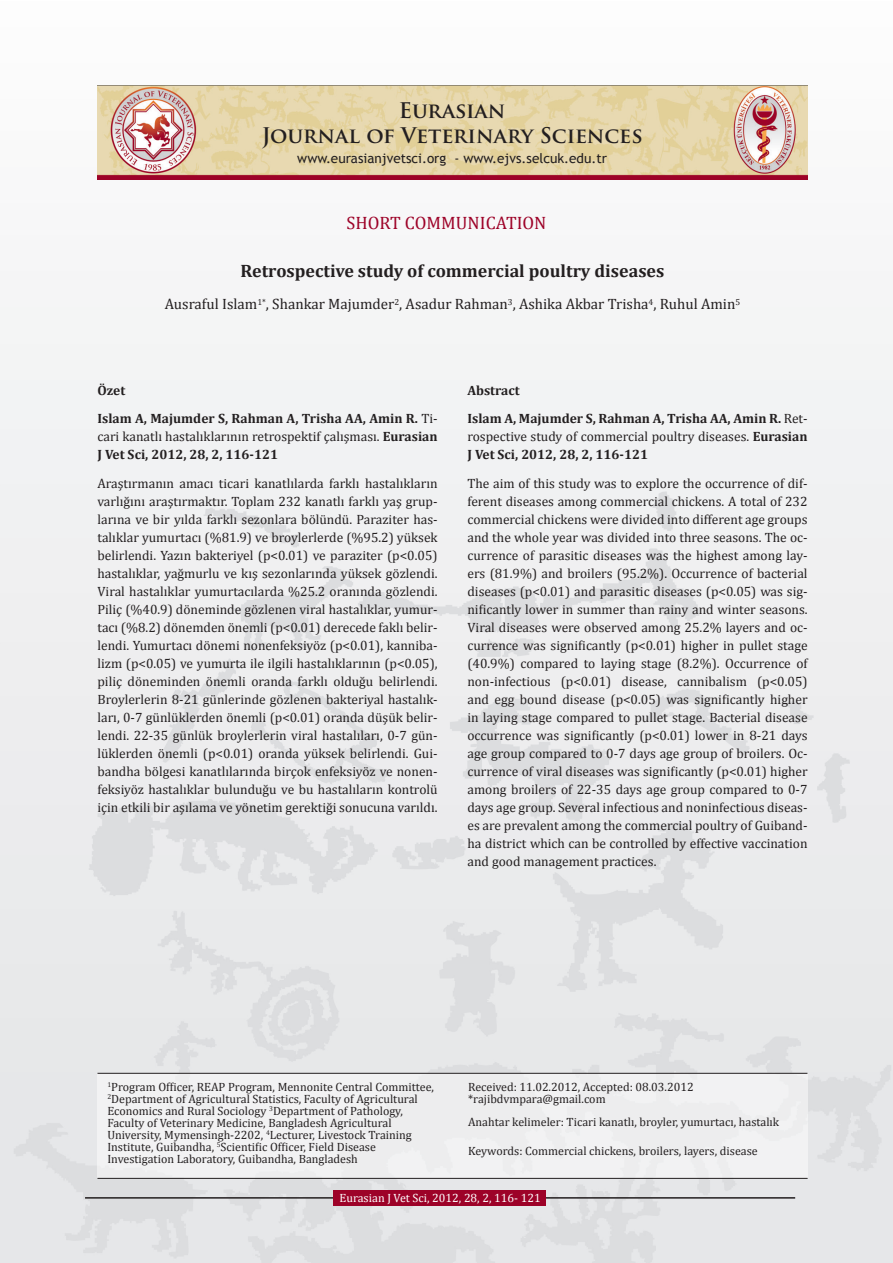
<style>
.page{position:relative;width:893px;height:1263px;background:#fff}
.page>*{position:absolute;margin:0;border:0;box-sizing:border-box;transform-origin:0 0}
.t1{font:700 21px/25.2px "Trajan Pro";color:#231f20;text-align:center}
.t2{font:700 18px "Cambria";color:#231f20}
.t3{font:18px "Cambria";color:#9d0228}
.t4{font:15px "Cambria";color:#231f20}
.t5{font:13.5px/18px "Cambria";color:#231f20}
.t6{font:700 13.5px/28.7px "Cambria";color:#231f20}
.t7{font:13.5px "Trebuchet MS";color:#231f20}
.t8{font:12px/12px "Cambria";color:#231f20}
.t9{font:12px "Cambria";color:#fff}
.s1{font-weight:400}
.s2{font-weight:700}
</style>
<div class="page">
<img style="left:0;top:85px;width:893px;height:1178px">
<div style="left:97px;top:1073px;width:711px;height:105px;background:#f2f2f3"></div>
<hr style="left:97px;top:1073px;width:710px;height:1px;background:#231f20">
<hr style="left:97px;top:1178px;width:711px;height:1px;background:#231f20">
<img style="left:97px;top:86px;width:710px;height:93px">
<hr style="left:85px;top:1197px;width:710px;height:1px;background:#231f20">
<div style="left:333px;top:1190px;width:212px;height:16px;background:#9d0228"></div>
<h1 class="t1" style="left:262px;top:98px;width:382px">Eurasian<br>Journal of Veterinary Sciences</h1>
<p class="t7" style="left:297px;top:150px;width:311px">www.eurasianjvetsci.org - www.ejvs.selcuk.edu.tr</p>
<h2 class="t3" style="left:346px;top:212px;width:202px">SHORT COMMUNICATION</h2>
<h2 class="t2" style="left:241px;top:258px;width:425px">Retrospective study of commercial poultry diseases</h2>
<p class="t4" style="left:165px;top:295px;width:577px">Ausraful Islam<sup>1*</sup>, Shankar Majumder<sup>2</sup>, Asadur Rahman<sup>3</sup>, Ashika Akbar Trisha<sup>4</sup>, Ruhul Amin<sup>5</sup></p>
<p class="t6" style="left:97px;top:375px;width:342px">Özet<br>Islam A, Majumder S, Rahman A, Trisha AA, Amin R. <span class="s1">Ti-</span></p>
<p class="t5" style="left:97px;top:428px;width:342px">cari kanatlı hastalıklarının retrospektif çalışması. <span class="s2">Eurasian<br>J Vet Sci, 2012, 28, 2, 116-121</span></p>
<p class="t5" style="left:97px;top:474px;width:342px;text-align:justify">Araştırmanın amacı ticari kanatlılarda farklı hastalıkların varlığını araştırmaktır. Toplam 232 kanatlı farklı yaş grup&shy;larına ve bir yılda farklı sezonlara bölündü. Paraziter has&shy;talıklar yumurtacı (%81.9) ve broylerlerde (%95.2) yüksek belirlendi. Yazın bakteriyel (p&lt;0.01) ve paraziter (p&lt;0.05) hastalıklar, yağmurlu ve kış sezonlarında yüksek gözlendi.<br>Viral hastalıklar yumurtacılarda %25.2 oranında gözlendi.<br>Piliç (%40.9) döneminde gözlenen viral hastalıklar, yumur&shy;tacı (%8.2) dönemden önemli (p&lt;0.01) derecede faklı belir&shy;lendi. Yumurtacı dönemi nonenfeksiyöz (p&lt;0.01), kanniba&shy;lizm (p&lt;0.05) ve yumurta ile ilgili hastalıklarının (p&lt;0.05), piliç döneminden önemli oranda farklı olduğu belirlendi.<br>Broylerlerin 8-21 günlerinde gözlenen bakteriyal hastalık&shy;ları, 0-7 günlüklerden önemli (p&lt;0.01) oranda düşük belir&shy;lendi. 22-35 günlük broylerlerin viral hastalıları, 0-7 gün&shy;lüklerden önemli (p&lt;0.01) oranda yüksek belirlendi. Gui&shy;bandha bölgesi kanatlılarında birçok enfeksiyöz ve nonen&shy;feksiyöz hastalıklar bulunduğu ve bu hastalıların kontrolü için etkili bir aşılama ve yönetim gerektiği sonucuna varıldı.</p>
<p class="t6" style="left:467px;top:375px;width:342px">Abstract<br>Islam A, Majumder S, Rahman A, Trisha AA, Amin R. <span class="s1">Ret-</span></p>
<p class="t5" style="left:467px;top:427px;width:342px">rospective study of commercial poultry diseases. <span class="s2">Eurasian<br>J Vet Sci, 2012, 28, 2, 116-121</span></p>
<p class="t5" style="left:467px;top:474px;width:342px;text-align:justify">The aim of this study was to explore the occurrence of dif&shy;ferent diseases among commercial chickens. A total of 232 commercial chickens were divided into different age groups and the whole year was divided into three seasons. The oc&shy;currence of parasitic diseases was the highest among lay&shy;ers (81.9%) and broilers (95.2%). Occurrence of bacterial diseases (p&lt;0.01) and parasitic diseases (p&lt;0.05) was sig&shy;nificantly lower in summer than rainy and winter seasons.<br>Viral diseases were observed among 25.2% layers and oc&shy;currence was significantly (p&lt;0.01) higher in pullet stage (40.9%) compared to laying stage (8.2%). Occurrence of non-infectious (p&lt;0.01) disease, cannibalism (p&lt;0.05) and egg bound disease (p&lt;0.05) was significantly higher in laying stage compared to pullet stage. Bacterial disease occurrence was significantly (p&lt;0.01) lower in 8-21 days age group compared to 0-7 days age group of broilers. Oc&shy;currence of viral diseases was significantly (p&lt;0.01) higher among broilers of 22-35 days age group compared to 0-7 days age group. Several infectious and noninfectious diseas&shy;es are prevalent among the commercial poultry of Guiband&shy;ha district which can be controlled by effective vaccination and good management practices.</p>
<p class="t8" style="left:107px;top:1081px;width:328px"><sup>1</sup>Program Officer, REAP Program, Mennonite Central Committee, <sup>2</sup>Department of Agricultural Statistics, Faculty of Agricultural Economics and Rural Sociology <sup>3</sup>Department of Pathology, Faculty of Veterinary Medicine, Bangladesh Agricultural University, Mymensingh-2202, <sup>4</sup>Lecturer, Livestock Training Institute, Guibandha, <sup>5</sup>Scientific Officer, Field Disease Investigation Laboratory, Guibandha, Bangladesh</p>
<p class="t8" style="left:468px;top:1081px;width:227px">Received: 11.02.2012, Accepted: 08.03.2012 *rajibdvmpara@gmail.com</p>
<p class="t8" style="left:468px;top:1116px;width:313px">Anahtar kelimeler: Ticari kanatlı, broyler, yumurtacı, hastalık</p>
<p class="t8" style="left:468px;top:1144px;width:291px">Keywords: Commercial chickens, broilers, layers, disease</p>
<p class="t9" style="left:340px;top:1191px;width:203px">Eurasian J Vet Sci, 2012, 28, 2, 116- 121</p>
</div>
